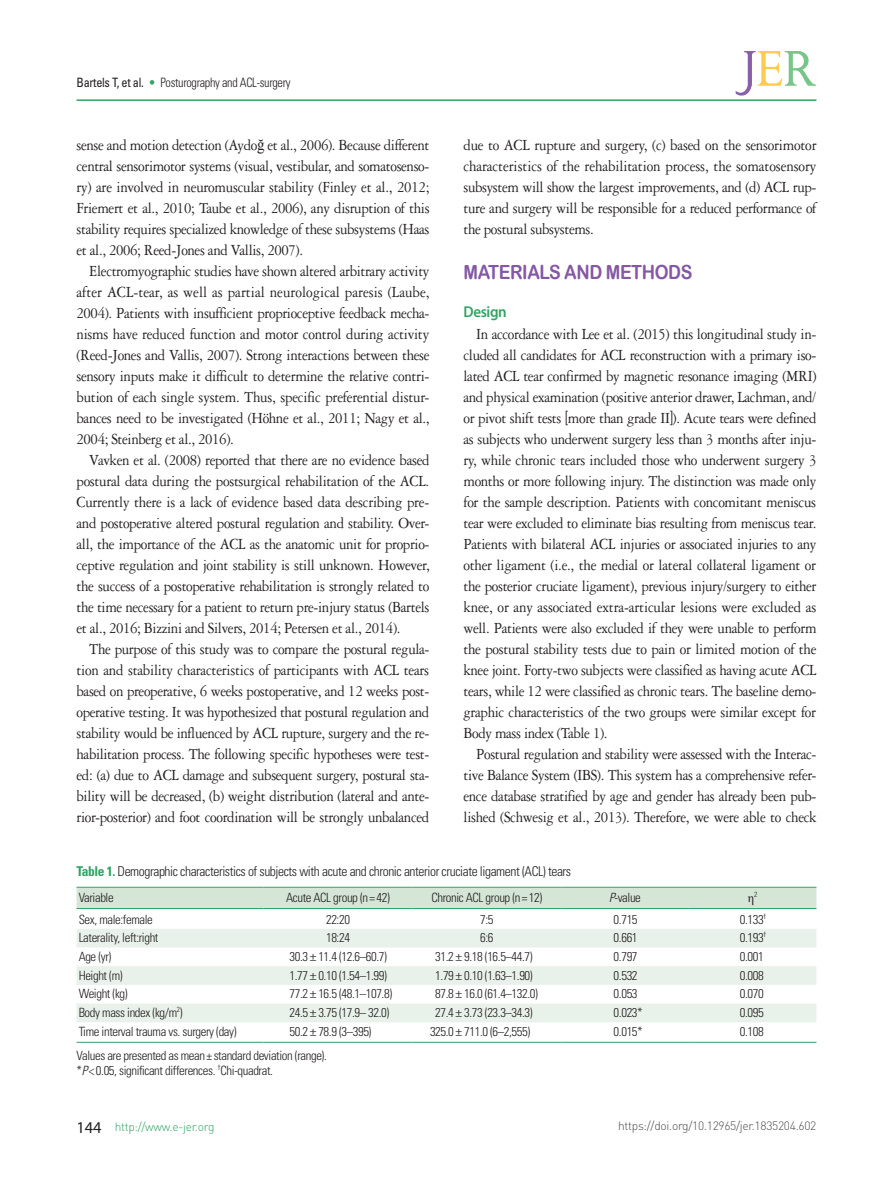
<style>
.page{position:relative;width:893px;height:1191px;background:#fff}
.page>*{position:absolute;margin:0;border:0;box-sizing:border-box;transform-origin:0 0}
.본문_대제목{font:19.5px "Arial Rounded MT Bold";letter-spacing:-.025em;color:#8458a4;scale:.9 1}
.본문_영문{font:16.5px/21px "Garamond 3 LT Std";letter-spacing:-.025em;color:#231f20;text-align:justify;scale:.9 1}
.본문_중제목{font:600 15.75px "Myriad Pro";letter-spacing:-.025em;color:#30a463;scale:.95 1}
.표제목_그림설명{font:300 condensed 13.5px "Univers LT Std";letter-spacing:-.03em;color:#231f20}
.하시라{font:300 condensed 12.9px "Univers LT Std";letter-spacing:-.025em;color:#231f20;scale:.95 1}
.표본문{font:300 condensed 12.75px "Univers LT Std";letter-spacing:-.03em;color:#231f20}
.표본문-2{font:12.75px "Minion Pro";color:#231f20}
.t1{font:300 12px "DIN Pro";letter-spacing:-.025em;color:#4b4c4d}
.t2{font:300 12px "DIN Pro";letter-spacing:-.025em;color:#30a463}
.s1{font-weight:400}
.s2{color:#30a463}
.s3{font-family:"Times New Roman"}
.s4{font-family:"Univers LT Std";font-weight:300;font-stretch:condensed}
.s5{font-weight:700;color:#30a463}
.s6{font-style:italic}
.s7{font-family:"Minion Pro";font-weight:400;font-stretch:normal}
.s8{font-family:"Myriad Pro";font-weight:400;font-size:16.5px;color:#231f20}
</style>
<div class="page">
<hr style="left:77px;top:99px;width:739px;height:2px;background:#30a463">
<svg style="left:736px;top:51px;width:80px;height:45px"></svg>
<div style="left:77px;top:888px;width:739px;height:20px;background:#d5e6d7"></div>
<svg style="left:77px;top:929px;width:739px;height:93px;fill:#e9f2ea"></svg>
<hr style="left:77px;top:887px;width:187px;height:1px;background:#30a463">
<hr style="left:264px;top:887px;width:148px;height:1px;background:#30a463">
<hr style="left:412px;top:887px;width:149px;height:1px;background:#30a463">
<hr style="left:561px;top:887px;width:128px;height:1px;background:#30a463">
<hr style="left:689px;top:887px;width:127px;height:1px;background:#30a463">
<hr style="left:77px;top:908px;width:187px;height:1px;background:#30a463">
<hr style="left:264px;top:908px;width:148px;height:1px;background:#30a463">
<hr style="left:412px;top:908px;width:149px;height:1px;background:#30a463">
<hr style="left:561px;top:908px;width:128px;height:1px;background:#30a463">
<hr style="left:689px;top:908px;width:127px;height:1px;background:#30a463">
<hr style="left:77px;top:1042px;width:187px;height:1px;background:#30a463">
<hr style="left:264px;top:1042px;width:148px;height:1px;background:#30a463">
<hr style="left:412px;top:1042px;width:149px;height:1px;background:#30a463">
<hr style="left:561px;top:1042px;width:128px;height:1px;background:#30a463">
<hr style="left:689px;top:1042px;width:127px;height:1px;background:#30a463">
<p class="하시라" style="left:77px;top:74px;width:227px"><span class="s1">Bartels T, et al.</span> <span class="s2">•</span> Posturography and ACL-surgery</p>
<p class="본문_영문" style="left:77px;top:134px;width:394px">sense and motion detection (Aydo<span class="s3">ğ</span> et al., 2006). Because different central sensorimotor systems (visual, vestibular, and somatosenso&shy;ry) are involved in neuromuscular stability (Finley et al., 2012; Friemert et al., 2010; Taube et al., 2006), any disruption of this stability requires specialized knowledge of these subsystems (Haas et al., 2006; Reed-Jones and Vallis, 2007).</p>
<p class="본문_영문" style="left:77px;top:260px;width:394px;text-indent:13px">Electromyographic studies have shown altered arbitrary activity after ACL-tear, as well as partial neurological paresis (Laube, 2004). Patients with insufficient proprioceptive feedback mecha&shy;nisms have reduced function and motor control during activity (Reed-Jones and Vallis, 2007). Strong interactions between these sensory inputs make it difficult to determine the relative contri&shy;bution of each single system. Thus, specific preferential distur&shy;bances need to be investigated (Höhne et al., 2011; Nagy et al., 2004; Steinberg et al., 2016).</p>
<p class="본문_영문" style="left:77px;top:449px;width:394px;text-indent:13px">Vavken et al. (2008) reported that there are no evidence based postural data during the postsurgical rehabilitation of the ACL.<br>Currently there is a lack of evidence based data describing pre&shy;and postoperative altered postural regulation and stability. Over&shy;all, the importance of the ACL as the anatomic unit for proprio&shy;ceptive regulation and joint stability is still unknown. However, the success of a postoperative rehabilitation is strongly related to the time necessary for a patient to return pre-injury status (Bartels et al., 2016; Bizzini and Silvers, 2014; Petersen et al., 2014).</p>
<p class="본문_영문" style="left:77px;top:638px;width:394px;text-indent:13px">The purpose of this study was to compare the postural regula&shy;tion and stability characteristics of participants with ACL tears based on preoperative, 6 weeks postoperative, and 12 weeks post&shy;operative testing. It was hypothesized that postural regulation and stability would be influenced by ACL rupture, surgery and the re&shy;habilitation process. The following specific hypotheses were test&shy;ed: (a) due to ACL damage and subsequent surgery, postural sta&shy;bility will be decreased, (b) weight distribution (lateral and ante&shy;rior-posterior) and foot coordination will be strongly unbalanced</p>
<p class="본문_영문" style="left:463px;top:134px;width:394px">due to ACL rupture and surgery, (c) based on the sensorimotor characteristics of the rehabilitation process, the somatosensory subsystem will show the largest improvements, and (d) ACL rup&shy;ture and surgery will be responsible for a reduced performance of the postural subsystems.</p>
<p class="본문_대제목" style="left:463px;top:260px;width:256px">MATERIALS AND METHODS</p>
<p class="본문_중제목" style="left:463px;top:302px;width:47px">Design</p>
<p class="본문_영문" style="left:463px;top:323px;width:394px;text-indent:13px">In accordance with Lee et al. (2015) this longitudinal study in&shy;cluded all candidates for ACL reconstruction with a primary iso&shy;lated ACL tear confirmed by magnetic resonance imaging (MRI) and physical examination (positive anterior drawer, Lachman, and/ or pivot shift tests <span class="s4">[</span>more than grade II<span class="s4">]</span>). Acute tears were defined as subjects who underwent surgery less than 3 months after inju&shy;ry, while chronic tears included those who underwent surgery 3 months or more following injury. The distinction was made only for the sample description. Patients with concomitant meniscus tear were excluded to eliminate bias resulting from meniscus tear.<br>Patients with bilateral ACL injuries or associated injuries to any other ligament (i.e., the medial or lateral collateral ligament or the posterior cruciate ligament), previous injury/surgery to either knee, or any associated extra-articular lesions were excluded as well. Patients were also excluded if they were unable to perform the postural stability tests due to pain or limited motion of the knee joint. Forty-two subjects were classified as having acute ACL tears, while 12 were classified as chronic tears. The baseline demo&shy;graphic characteristics of the two groups were similar except for Body mass index (Table 1).</p>
<p class="본문_영문" style="left:463px;top:743px;width:394px;text-indent:13px">Postural regulation and stability were assessed with the Interac&shy;tive Balance System (IBS). This system has a comprehensive refer&shy;ence database stratified by age and gender has already been pub&shy;lished (Schwesig et al., 2013). Therefore, we were able to check</p>
<p class="표제목_그림설명" style="left:77px;top:863px;width:496px"><span class="s5">Table 1.</span> Demographic characteristics of subjects with acute and chronic anterior cruciate ligament (ACL) tears</p>
<p class="표본문" style="left:79px;top:890px;width:37px">Variable</p>
<p class="표본문" style="left:286px;top:890px;width:105px">Acute ACL group (n= 42)</p>
<p class="표본문" style="left:431px;top:890px;width:112px">Chronic ACL group (n= 12)</p>
<p class="표본문" style="left:609px;top:890px;width:33px"><span class="s6">P</span>-value</p>
<p class="표본문-2" style="left:748px;top:889px;width:11px">η<sup>2</sup></p>
<p class="표본문" style="left:79px;top:911px;width:76px">Sex, male:female</p>
<p class="표본문" style="left:326px;top:911px;width:25px">22:20</p>
<p class="표본문" style="left:480px;top:911px;width:15px">7:5</p>
<p class="표본문" style="left:614px;top:911px;width:25px">0.715</p>
<p class="표본문" style="left:740px;top:911px;width:28px">0.133<sup>†</sup></p>
<p class="표본문" style="left:79px;top:930px;width:81px">Laterality, left:right</p>
<p class="표본문" style="left:326px;top:930px;width:25px">18:24</p>
<p class="표본문" style="left:480px;top:930px;width:15px">6:6</p>
<p class="표본문" style="left:614px;top:930px;width:25px">0.661</p>
<p class="표본문" style="left:740px;top:930px;width:28px">0.193<sup>†</sup></p>
<p class="표본문" style="left:79px;top:949px;width:34px">Age (yr)</p>
<p class="표본문" style="left:289px;top:949px;width:99px">30.3<span class="s7">±</span>11.4 (12.6–60.7)</p>
<p class="표본문" style="left:435px;top:949px;width:99px">31.2<span class="s7">±</span>9.18 (16.5–44.7)</p>
<p class="표본문" style="left:614px;top:949px;width:25px">0.797</p>
<p class="표본문" style="left:740px;top:949px;width:25px">0.001</p>
<p class="표본문" style="left:79px;top:967px;width:46px">Height (m)</p>
<p class="표본문" style="left:289px;top:967px;width:99px">1.77<span class="s7">±</span>0.10 (1.54–1.99)</p>
<p class="표본문" style="left:435px;top:967px;width:99px">1.79<span class="s7">±</span>0.10 (1.63–1.90)</p>
<p class="표본문" style="left:614px;top:967px;width:25px">0.532</p>
<p class="표본문" style="left:740px;top:967px;width:25px">0.008</p>
<p class="표본문" style="left:79px;top:986px;width:51px">Weight (kg)</p>
<p class="표본문" style="left:289px;top:986px;width:104px">77.2<span class="s7">±</span>16.5 (48.1–107.8)</p>
<p class="표본문" style="left:435px;top:986px;width:104px">87.8<span class="s7">±</span>16.0 (61.4–132.0)</p>
<p class="표본문" style="left:614px;top:986px;width:25px">0.053</p>
<p class="표본문" style="left:740px;top:986px;width:25px">0.070</p>
<p class="표본문" style="left:79px;top:1005px;width:106px">Body mass index (kg/m<sup>2</sup>)</p>
<p class="표본문" style="left:289px;top:1005px;width:101px">24.5<span class="s7">±</span>3.75 (17.9– 32.0)</p>
<p class="표본문" style="left:435px;top:1005px;width:99px">27.4<span class="s7">±</span>3.73 (23.3–34.3)</p>
<p class="표본문" style="left:614px;top:1005px;width:31px">0.023*</p>
<p class="표본문" style="left:740px;top:1005px;width:25px">0.095</p>
<p class="표본문" style="left:79px;top:1023px;width:159px">Time interval trauma vs. surgery (day)</p>
<p class="표본문" style="left:289px;top:1023px;width:83px">50.2<span class="s7">±</span>78.9 (3–395)</p>
<p class="표본문" style="left:430px;top:1023px;width:102px">325.0<span class="s7">±</span>711.0 (6–2,555)</p>
<p class="표본문" style="left:614px;top:1023px;width:31px">0.015*</p>
<p class="표본문" style="left:740px;top:1023px;width:25px">0.108</p>
<p class="표본문" style="left:77px;top:1047px;width:252px">Values are presented as mean± standard deviation (range).</p>
<p class="표본문" style="left:77px;top:1062px;width:198px">*<span class="s6">P</span>&lt; 0.05, significant differences. <sup>†</sup>Chi-quadrat.</p>
<p class="t2" style="left:77px;top:1118px;width:140px"><span class="s8">144</span> http://www.e-jer.org</p>
<p class="t1" style="left:618px;top:1118px;width:200px">https://doi.org/10.12965/jer.1835204.602</p>
</div>
